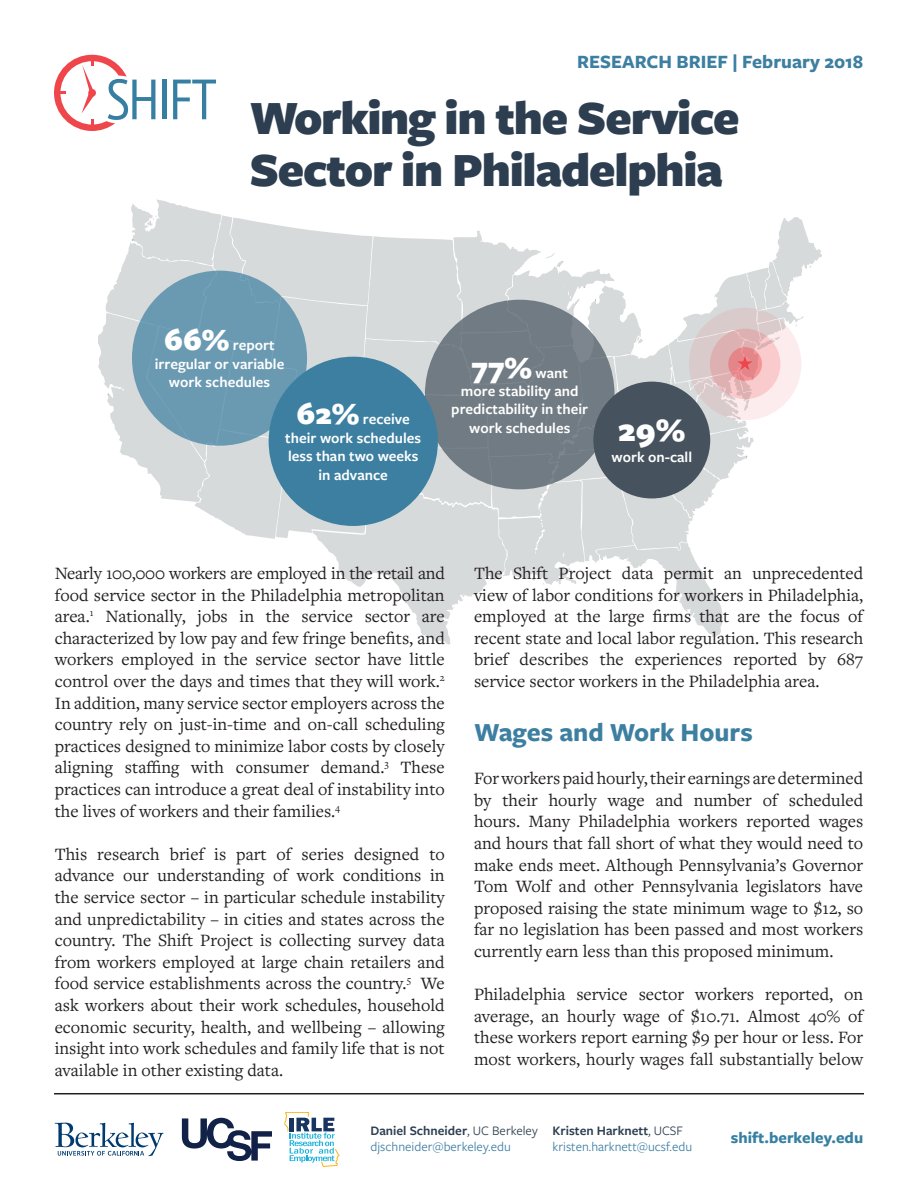
<style>
.page{position:relative;width:918px;height:1188px;background:#fff}
.page>*{position:absolute;margin:0;border:0;box-sizing:border-box;transform-origin:0 0}
.t1{font:900 49.5px "Freight Sans Pro";letter-spacing:-.025em;color:#2c3e50}
.t2{font:900 33.6px "Freight Sans Pro";color:#fff}
.t3{font:900 31.5px "Freight Sans Pro";color:#fff}
.t4{font:700 27px "Freight Sans Pro";color:#3c7fa1}
.t5{font:700 19.5px "Freight Sans Pro";color:#3c7fa1}
.t6{font:18px/21.6px "Freight Text Pro";color:#231f20;text-align:justify}
.t7{font:700 16.5px "Freight Sans Pro";color:#3680a1}
.t8{font:600 15.3px/18.5px "Freight Sans Pro";color:#fff;text-align:center}
.t9{font:13.5px "Freight Sans Pro";color:#3c7fa1}
.t10{font:600 13.5px "Freight Sans Pro";color:#2c3e50}
.s1{font-weight:900;font-size:31.5px}
.s2{font-weight:400}
</style>
<div class="page">
<svg style="left:99px;top:199px;width:722px;height:446px"></svg>
<svg style="left:728px;top:347px;width:34px;height:34px"></svg>
<div style="left:132px;top:271px;width:175px;height:175px;background:#6a9ab2;border-radius:50%"></div>
<div style="left:425px;top:300px;width:190px;height:189px;background:#717b83;border-radius:50%"></div>
<div style="left:269px;top:357px;width:169px;height:169px;background:#3c7fa1;border-radius:50%"></div>
<div style="left:593px;top:382px;width:117px;height:116px;background:#46535e;border-radius:50%"></div>
<svg style="left:54px;top:55px;width:101px;height:76px"></svg>
<hr style="left:162px;top:80px;width:4px;height:39px;background:#367fa2">
<svg style="left:173px;top:80px;width:43px;height:39px"></svg>
<hr style="left:54px;top:1093px;width:810px;height:1px;background:#231f20">
<svg style="left:284px;top:1112px;width:55px;height:55px"></svg>
<svg style="left:182px;top:1118px;width:90px;height:43px"></svg>
<svg style="left:55px;top:1123px;width:109px;height:33px"></svg>
<p class="t5" style="left:577px;top:48px;width:288px">RESEARCH BRIEF | February 2018</p>
<p class="t1" style="left:250px;top:83px;width:492px">Working in the Service</p>
<p class="t1" style="left:250px;top:136px;width:475px">Sector in Philadelphia</p>
<p class="t8" style="left:155px;top:336px;width:131px"><span class="s1">66%</span> report irregular or variable work schedules</p>
<p class="t3" style="left:297px;top:392px;width:64px">62%</p>
<p class="t8" style="left:363px;top:410px;width:49px">receive</p>
<p class="t8" style="left:285px;top:428px;width:137px">their work schedules</p>
<p class="t8" style="left:288px;top:446px;width:132px">less than two weeks</p>
<p class="t8" style="left:319px;top:465px;width:71px">in advance</p>
<p class="t8" style="left:451px;top:363px;width:138px"><span class="s1">77%</span> want<br>more stability and predictability in their</p>
<p class="t8" style="left:469px;top:418px;width:103px">work schedules</p>
<p class="t2" style="left:618px;top:407px;width:69px">29%</p>
<p class="t8" style="left:611px;top:447px;width:82px">work on-call</p>
<p class="t6" style="left:55px;top:562px;width:392px">Nearly 100,000 workers are employed in the retail and food service sector in the Philadelphia metropolitan area.<sup>1</sup> Nationally, jobs in the service sector are characterized by low pay and few fringe benefits, and workers employed in the service sector have little control over the days and times that they will work.<sup>2<br></sup>In addition, many service sector employers across the country rely on just-in-time and on-call scheduling practices designed to minimize labor costs by closely aligning staffing with consumer demand.<sup>3</sup> These practices can introduce a great deal of instability into the lives of workers and their families.<sup>4</sup></p>
<p class="t6" style="left:55px;top:843px;width:392px">This research brief is part of series designed to advance our understanding of work conditions in the service sector – in particular schedule instability and unpredictability – in cities and states across the country. The Shift Project is collecting survey data from workers employed at large chain retailers and food service establishments across the country.<sup>5</sup> We ask workers about their work schedules, household economic security, health, and wellbeing – allowing insight into work schedules and family life that is not available in other existing data.</p>
<p class="t6" style="left:474px;top:562px;width:391px">The Shift Project data permit an unprecedented view of labor conditions for workers in Philadelphia, employed at the large firms that are the focus of recent state and local labor regulation. This research brief describes the experiences reported by 687 service sector workers in the Philadelphia area.</p>
<p class="t4" style="left:474px;top:714px;width:280px">Wages and Work Hours</p>
<p class="t6" style="left:474px;top:767px;width:391px">For workers paid hourly, their earnings are determined by their hourly wage and number of scheduled hours. Many Philadelphia workers reported wages and hours that fall short of what they would need to make ends meet. Although Pennsylvania’s Governor Tom Wolf and other Pennsylvania legislators have proposed raising the state minimum wage to $12, so far no legislation has been passed and most workers currently earn less than this proposed minimum.</p>
<p class="t6" style="left:474px;top:983px;width:391px">Philadelphia service sector workers reported, on average, an hourly wage of $10.71. Almost 40% of these workers report earning $9 per hour or less. For most workers, hourly wages fall substantially below</p>
<p class="t10" style="left:371px;top:1121px;width:169px">Daniel Schneider<span class="s2">, UC Berkeley</span></p>
<p class="t9" style="left:371px;top:1138px;width:142px">djschneider@berkeley.edu</p>
<p class="t10" style="left:553px;top:1121px;width:132px">Kristen Harknett<span class="s2">, UCSF</span></p>
<p class="t9" style="left:553px;top:1138px;width:141px">kristen.harknett@ucsf.edu</p>
<p class="t7" style="left:731px;top:1126px;width:134px">shift.berkeley.edu</p>
</div>
